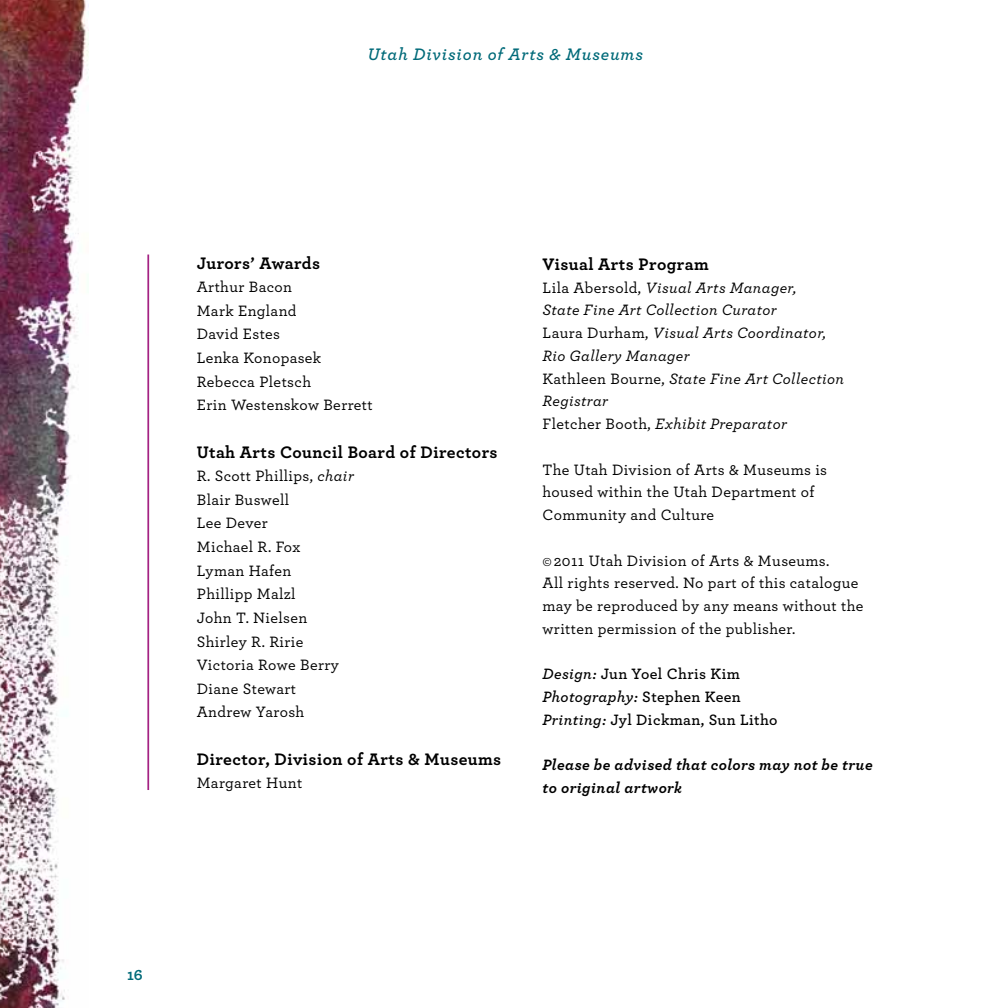
<style>
.page{position:relative;width:1008px;height:1008px;background:#fff}
.page>*{position:absolute;margin:0;border:0;box-sizing:border-box;transform-origin:0 0}
.t1{font:700 17.5px "Archer";letter-spacing:.025em;color:#000}
.t2{font:italic 600 17.5px "Archer";letter-spacing:.05em;color:#006a79}
.t3{font:500 15.75px/23.6px "Archer";letter-spacing:.025em;color:#000}
.t4{font:italic 500 15.75px/22.8px "Archer";letter-spacing:.025em;color:#000}
.t5{font:600 15.75px/22.8px "Archer";letter-spacing:.025em;color:#000}
.t6{font:italic 700 15.75px/22.8px "Archer";letter-spacing:.025em;color:#000}
.t7{font:700 15.75px "Archer";color:#006a79}
.s1{font-style:italic}
.s2{font-style:normal}
</style>
<div class="page">
<img style="left:0;top:0;width:88px;height:1008px">
<hr style="left:147px;top:255px;width:2px;height:535px;background:#a42383">
<p class="t2" style="left:367px;top:41px;width:277px">Utah Division of Arts &amp; Museums</p>
<p class="t1" style="left:197px;top:249px;width:125px">Jurors’ Awards</p>
<p class="t3" style="left:197px;top:274px;width:178px">Arthur Bacon<br>Mark England<br>David Estes<br>Lenka Konopasek<br>Rebecca Pletsch<br>Erin Westenskow Berrett</p>
<p class="t1" style="left:197px;top:438px;width:302px">Utah Arts Council Board of Directors</p>
<p class="t3" style="left:197px;top:463px;width:159px">R. Scott Phillips, <span class="s1">chair<br></span>Blair Buswell<br>Lee Dever<br>Michael R. Fox<br>Lyman Hafen<br>Phillipp Malzl<br>John T. Nielsen<br>Shirley R. Ririe<br>Victoria Rowe Berry<br>Diane Stewart<br>Andrew Yarosh</p>
<p class="t1" style="left:197px;top:745px;width:306px">Director, Division of Arts &amp; Museums</p>
<p class="t3" style="left:197px;top:770px;width:107px">Margaret Hunt</p>
<p class="t1" style="left:543px;top:250px;width:168px">Visual Arts Program</p>
<p class="t4" style="left:543px;top:275px;width:303px"><span class="s2">Lila Abersold,</span> Visual Arts Manager,<br>State Fine Art Collection Curator<br><span class="s2">Laura Durham,</span> Visual Arts Coordinator,<br>Rio Gallery Manager<br><span class="s2">Kathleen Bourne,</span> State Fine Art Collection<br>Registrar<br><span class="s2">Fletcher Booth,</span> Exhibit Preparator</p>
<p class="t3" style="left:543px;top:457px;width:286px;line-height:22.8px">The Utah Division of Arts &amp; Museums is housed within the Utah Department of<br>Community and Culture</p>
<p class="t3" style="left:543px;top:548px;width:322px;line-height:22.8px">©2011 Utah Division of Arts &amp; Museums.<br>All rights reserved. No part of this catalogue may be reproduced by any means without the written permission of the publisher.</p>
<p class="t5" style="left:543px;top:662px;width:236px"><span class="s1">Design:</span> Jun Yoel Chris Kim<br><span class="s1">Photography:</span> Stephen Keen<br><span class="s1">Printing:</span> Jyl Dickman, Sun Litho</p>
<p class="t6" style="left:543px;top:753px;width:332px">Please be advised that colors may not be true to original artwork</p>
<p class="t7" style="left:127px;top:963px;width:17px">16</p>
</div>
